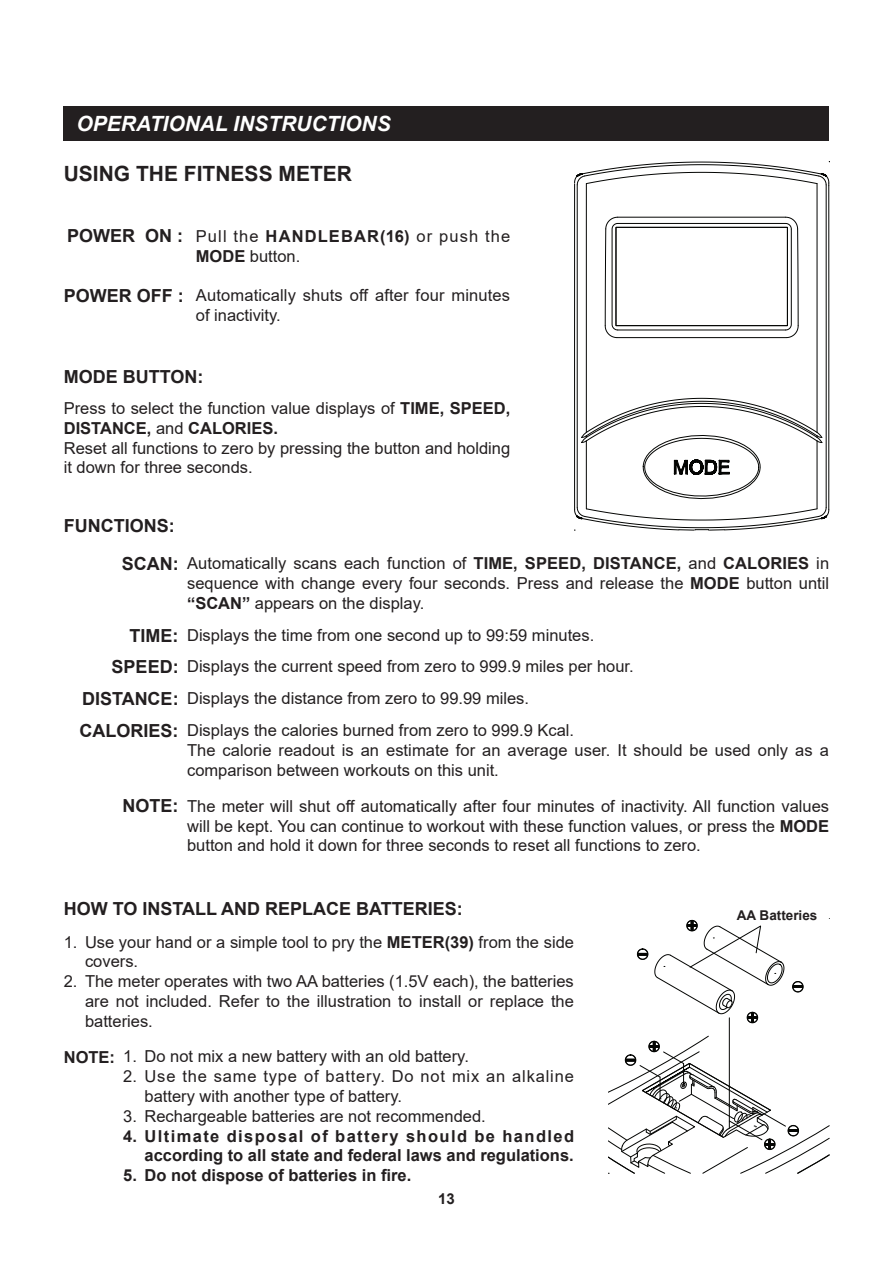
<style>
.page{position:relative;width:893px;height:1263px;background:#fff}
.page>*{position:absolute;margin:0;border:0;box-sizing:border-box;transform-origin:0 0}
.t1{font:italic 700 21px "Arial";color:#fff}
.t2{font:700 21px "Arial";color:#231f20}
.t3{font:700 18px/38.2px "Arial";color:#231f20;text-align:right}
.t4{font:16.5px/19.8px "Arial";color:#231f20}
.t5{font:700 16.5px/19.8px "Arial";color:#231f20;text-align:right}
.t6{font:16.5px/19.8px "Arial";letter-spacing:.05em;color:#231f20}
.t7{font:16.5px/19.8px "Arial";letter-spacing:.07em;color:#231f20}
.t8{font:700 15px "Arial";color:#231f20}
.t9{font:700 13.5px "Arial";color:#231f20}
.s1{font-weight:700}
</style>
<div class="page">
<div style="left:64px;top:106px;width:765px;height:34px;background:#231f20"></div>
<svg style="left:574px;top:161px;width:256px;height:370px"></svg>
<svg style="left:637px;top:948px;width:11px;height:12px"></svg>
<svg style="left:792px;top:981px;width:12px;height:12px"></svg>
<svg style="left:654px;top:920px;width:130px;height:103px"></svg>
<hr style="left:729px;top:1018px;width:1px;height:104px;background:#040503">
<svg style="left:608px;top:1035px;width:221px;height:139px"></svg>
<p class="t1" style="left:77px;top:109px;width:316px">OPERATIONAL INSTRUCTIONS</p>
<p class="t2" style="left:64px;top:159px;width:290px">USING THE FITNESS METER</p>
<p class="t3" style="left:67px;top:217px;width:118px">POWER ON :</p>
<p class="t3" style="left:64px;top:277px;width:122px">POWER OFF :</p>
<p class="t7" style="left:196px;top:226px;width:316px">Pull the <span class="s1">HANDLEBAR(16)</span> or push the<br><span class="s1">MODE</span> button.</p>
<p class="t4" style="left:196px;top:285px;width:316px">Automatically shuts off after four minutes of inactivity.</p>
<p class="t3" style="left:64px;top:358px;width:141px">MODE BUTTON:</p>
<p class="t4" style="left:64px;top:398px;width:448px">Press to select the function value displays of <span class="s1">TIME, SPEED, DISTANCE,</span> and <span class="s1">CALORIES.<br></span>Reset all functions to zero by pressing the button and holding it down for three seconds.</p>
<p class="t3" style="left:64px;top:506px;width:116px">FUNCTIONS:<br>SCAN:</p>
<p class="t3" style="left:130px;top:617px;width:50px">TIME:</p>
<p class="t3" style="left:112px;top:648px;width:69px">SPEED:</p>
<p class="t3" style="left:82px;top:680px;width:98px">DISTANCE:</p>
<p class="t3" style="left:80px;top:712px;width:100px">CALORIES:</p>
<p class="t3" style="left:123px;top:786px;width:57px">NOTE:</p>
<p class="t4" style="left:187px;top:553px;width:644px;text-align:justify">Automatically scans each function of <span class="s1">TIME, SPEED, DISTANCE,</span> and <span class="s1">CALORIES</span> in sequence with change every four seconds. Press and release the <span class="s1">MODE</span> button until <span class="s1">“SCAN”</span> appears on the display.</p>
<p class="t4" style="left:187px;top:619px;width:448px;line-height:31.8px">Displays the time from one second up to 99:59 minutes.<br>Displays the current speed from zero to 999.9 miles per hour.<br>Displays the distance from zero to 99.99 miles.<br>Displays the calories burned from zero to 999.9 Kcal.</p>
<p class="t4" style="left:187px;top:740px;width:643px">The calorie readout is an estimate for an average user. It should be used only as a comparison between workouts on this unit.</p>
<p class="t4" style="left:187px;top:796px;width:644px;text-align:justify">The meter will shut off automatically after four minutes of inactivity. All function values will be kept. You can continue to workout with these function values, or press the <span class="s1">MODE </span>button and hold it down for three seconds to reset all functions to zero.</p>
<p class="t3" style="left:64px;top:889px;width:401px">HOW TO INSTALL AND REPLACE BATTERIES:</p>
<p class="t4" style="left:85px;top:932px;width:490px;text-indent:-21px">1. Use your hand or a simple tool to pry the <span class="s1">METER(39)</span> from the side covers.</p>
<p class="t4" style="left:85px;top:971px;width:490px;text-align:justify;text-indent:-21px">2. The meter operates with two AA batteries (1.5V each), the batteries are not included. Refer to the illustration to install or replace the batteries.</p>
<p class="t5" style="left:64px;top:1047px;width:53px">NOTE:</p>
<p class="t4" style="left:123px;top:1046px;width:347px">1. Do not mix a new battery with an old battery.</p>
<p class="t6" style="left:145px;top:1066px;width:431px;text-indent:-21px">2. Use the same type of battery. Do not mix an alkaline battery with another type of battery.</p>
<p class="t4" style="left:123px;top:1106px;width:364px">3. Rechargeable batteries are not recommended.</p>
<p class="t5" style="left:123px;top:1126px;width:452px">4. Ultimate disposal of battery should be handled according to all state and federal laws and regulations.</p>
<p class="t5" style="left:123px;top:1166px;width:290px">5. Do not dispose of batteries in fire.</p>
<p class="t8" style="left:438px;top:1188px;width:18px">13</p>
<p class="t9" style="left:737px;top:905px;width:82px">AA Batteries</p>
</div>
